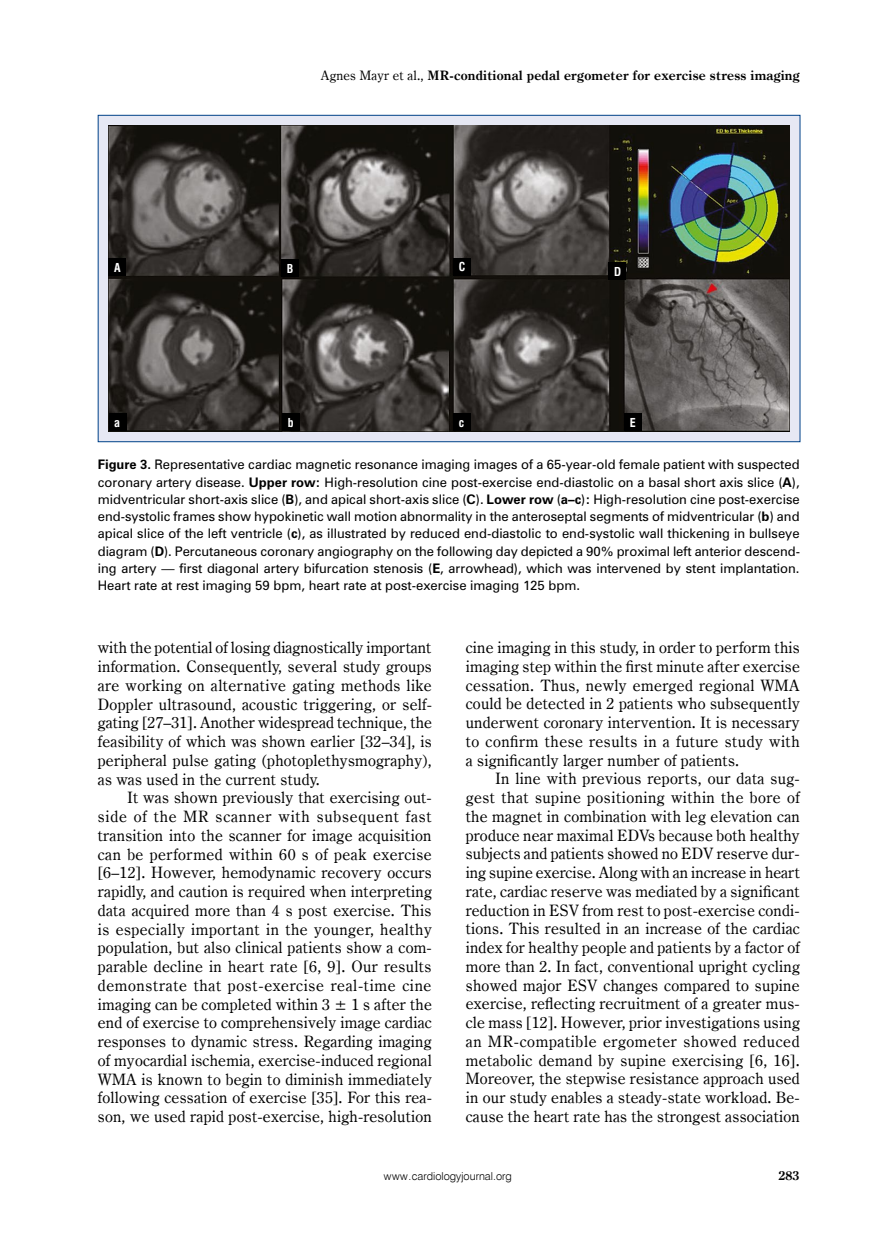
<style>
.page{position:relative;width:872px;height:1234px;background:#fff}
.page>*{position:absolute;margin:0;border:0;box-sizing:border-box;transform-origin:0 0}
.t1{font:15.75px/18.8px "Century Oldst EU";letter-spacing:.015em;color:#000;text-align:justify}
.t2{font:700 13.05px "Century Oldst EU";letter-spacing:.015em;color:#000}
.t3{font:700 12.75px "Century Oldst EU";color:#000}
.t4{font:12px/17.2px "Zurich PL";color:#000;text-align:justify}
.t5{font:700 12px "Swis 721 Cn EU";color:#fff}
.t6{font:10.95px "Swis 721 Lt EU";color:#000}
.s1{font-weight:400}
.s2{font-weight:700}
</style>
<div class="page">
<div style="left:98px;top:115px;width:702px;height:326px;background:#e6e8f4"></div>
<img style="left:109px;top:126px;width:680px;height:305px">
<div style="left:454px;top:258px;width:17px;height:17px;background:#000"></div>
<div style="left:453px;top:414px;width:17px;height:17px;background:#000"></div>
<div style="left:609px;top:263px;width:17px;height:17px;background:#000"></div>
<div style="left:624px;top:414px;width:17px;height:17px;background:#000"></div>
<div style="left:109px;top:258px;width:17px;height:17px;background:#000"></div>
<div style="left:109px;top:414px;width:17px;height:17px;background:#000"></div>
<div style="left:282px;top:259px;width:17px;height:17px;background:#000"></div>
<div style="left:282px;top:413px;width:17px;height:17px;background:#000"></div>
<p class="t5" style="left:114px;top:260px;width:8px">A</p>
<p class="t5" style="left:114px;top:415px;width:7px">a</p>
<p class="t2" style="left:321px;top:68px;width:480px"><span class="s1">Agnes Mayr et al.,</span> MR-conditional pedal ergometer for exercise stress imaging</p>
<p class="t5" style="left:287px;top:261px;width:8px">B</p>
<p class="t5" style="left:288px;top:415px;width:7px">b</p>
<p class="t5" style="left:459px;top:259px;width:8px">C</p>
<p class="t5" style="left:459px;top:415px;width:7px">c</p>
<p class="t5" style="left:614px;top:264px;width:9px">D</p>
<p class="t5" style="left:629px;top:415px;width:7px">E</p>
<p class="t4" style="left:98px;top:456px;width:703px"><span class="s2">Figure 3.</span> Representative cardiac magnetic resonance imaging images of a 65-year-old female patient with suspected coronary artery disease. <span class="s2">Upper row:</span> High-resolution cine post-exercise end-diastolic on a basal short axis slice (<span class="s2">A</span>), midventricular short-axis slice (<span class="s2">B</span>), and apical short-axis slice (<span class="s2">C</span>). <span class="s2">Lower row</span> (<span class="s2">a–c</span>)<span class="s2">:</span> High-resolution cine post-exercise end-systolic frames show hypokinetic wall motion abnormality in the anteroseptal segments of midventricular (<span class="s2">b</span>) and apical slice of the left ventricle (<span class="s2">c</span>), as illustrated by reduced end-diastolic to end-systolic wall thickening in bullseye diagram (<span class="s2">D</span>). Percutaneous coronary angiography on the following day depicted a 90% proximal left anterior descend&shy;ing artery — first diagonal artery bifurcation stenosis (<span class="s2">E</span>, arrowhead), which was intervened by stent implantation.<br>Heart rate at rest imaging 59 bpm, heart rate at post-exercise imaging 125 bpm.</p>
<p class="t1" style="left:98px;top:638px;width:336px">with the potential of losing diagnostically important information. Consequently, several study groups are working on alternative gating methods like Doppler ultrasound, acoustic triggering, or self&shy;gating [27–31]. Another widespread technique, the feasibility of which was shown earlier [32–34], is peripheral pulse gating (photoplethysmography), as was used in the current study.</p>
<p class="t1" style="left:98px;top:788px;width:336px;text-indent:30px">It was shown previously that exercising out&shy;side of the MR scanner with subsequent fast transition into the scanner for image acquisition can be performed within 60 s of peak exercise [6–12]. However, hemodynamic recovery occurs rapidly, and caution is required when interpreting data acquired more than 4 s post exercise. This is especially important in the younger, healthy population, but also clinical patients show a com&shy;parable decline in heart rate [6, 9]. Our results demonstrate that post-exercise real-time cine imaging can be completed within 3 ± 1 s after the end of exercise to comprehensively image cardiac responses to dynamic stress. Regarding imaging of myocardial ischemia, exercise-induced regional WMA is known to begin to diminish immediately following cessation of exercise [35]. For this rea&shy;son, we used rapid post-exercise, high-resolution</p>
<p class="t1" style="left:466px;top:638px;width:336px">cine imaging in this study, in order to perform this imaging step within the first minute after exercise cessation. Thus, newly emerged regional WMA could be detected in 2 patients who subsequently underwent coronary intervention. It is necessary to confirm these results in a future study with a significantly larger number of patients.</p>
<p class="t1" style="left:466px;top:769px;width:336px;text-indent:30px">In line with previous reports, our data sug&shy;gest that supine positioning within the bore of the magnet in combination with leg elevation can produce near maximal EDVs because both healthy subjects and patients showed no EDV reserve dur&shy;ing supine exercise. Along with an increase in heart rate, cardiac reserve was mediated by a significant reduction in ESV from rest to post-exercise condi&shy;tions. This resulted in an increase of the cardiac index for healthy people and patients by a factor of more than 2. In fact, conventional upright cycling showed major ESV changes compared to supine exercise, reflecting recruitment of a greater mus&shy;cle mass [12]. However, prior investigations using an MR-compatible ergometer showed reduced metabolic demand by supine exercising [6, 16].<br>Moreover, the stepwise resistance approach used in our study enables a steady-state workload. Be&shy;cause the heart rate has the strongest association</p>
<p class="t6" style="left:384px;top:1169px;width:129px">www.cardiologyjournal.org</p>
<p class="t3" style="left:778px;top:1167px;width:23px">283</p>
</div>
